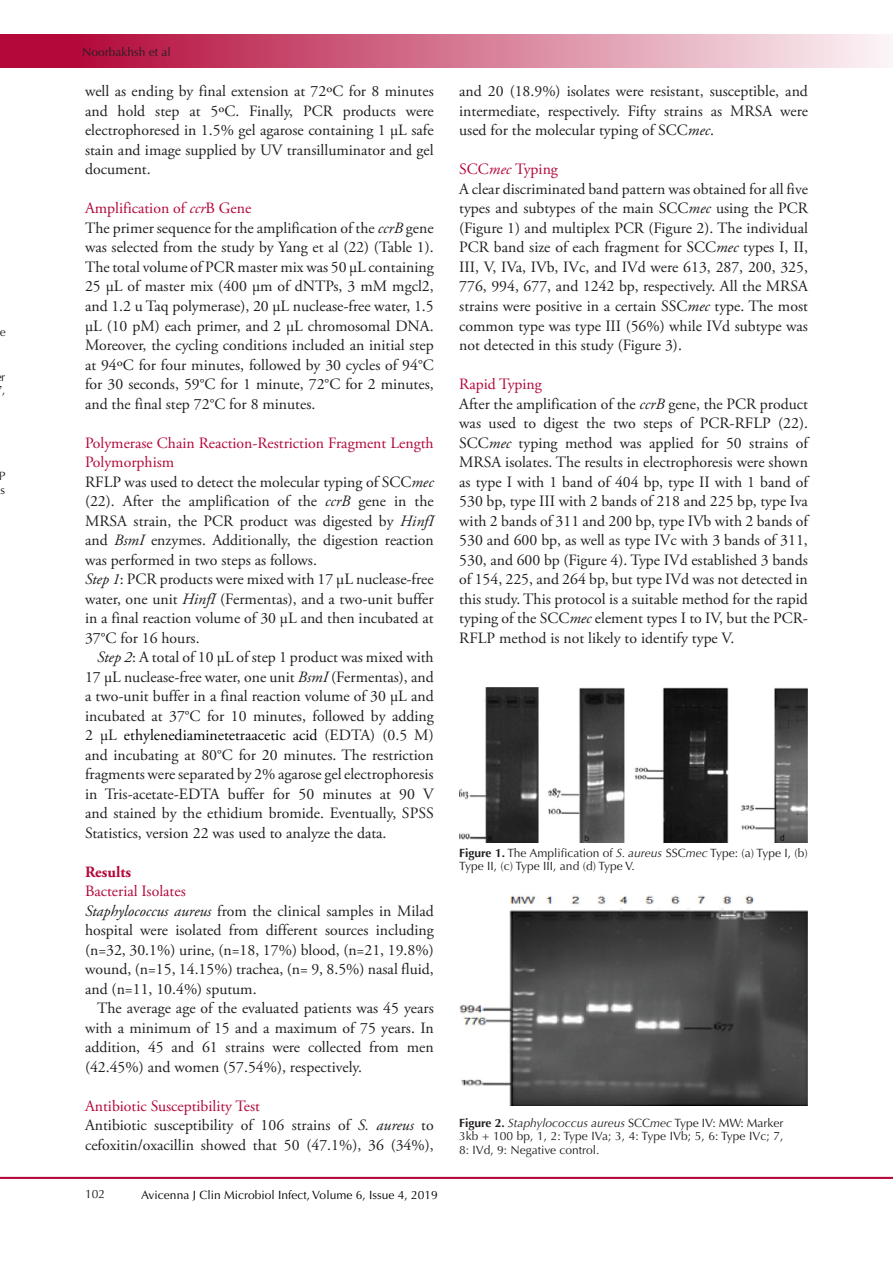
<style>
.page{position:relative;width:893px;height:1263px;background:#fff}
.page>*{position:absolute;margin:0;border:0;box-sizing:border-box;transform-origin:0 0}
.Pa0{font:15.75px/19.5px "Adobe Garamond Pro";color:#221e1f;text-align:justify}
.Default{font:15.75px/19.5px "Adobe Garamond Pro";color:#221e1f;text-align:justify}
.t1{font:15.75px/19.5px "Adobe Garamond Pro";color:#b30738}
.t2{font:700 15.75px "Adobe Garamond Pro";color:#b30738}
.t3{font:12px/13.2px "Optima LT Std";color:#231f20}
.t4{font:12px "Optima LT Std";color:#040503}
.s1{font-style:italic}
.s2{color:#000}
.s3{font-weight:700}
</style>
<div class="page">
<hr style="left:0;top:1177px;width:893px;height:1px;background:#b30838">
<div style="left:0;top:35px;width:893px;height:33px;background:linear-gradient(to right,#ad002a,#fbf4f6)"></div>
<img style="left:459px;top:688px;width:349px;height:155px">
<img style="left:459px;top:895px;width:349px;height:211px">
<p class="t3" style="left:-1px;top:326px;width:7px">e</p>
<p class="t3" style="left:1px;top:370px;width:6px">r ,</p>
<p class="t3" style="left:-1px;top:470px;width:8px">P s</p>
<p class="t3" style="left:82px;top:46px;width:90px">Noorbakhsh et al</p>
<p class="Default" style="left:85px;top:82px;width:350px">well as ending by final extension at 72ºC for 8 minutes and hold step at 5ºC. Finally, PCR products were electrophoresed in 1.5% gel agarose containing 1 μL safe stain and image supplied by UV transilluminator and gel document.</p>
<p class="t1" style="left:85px;top:199px;width:168px">Amplification of <span class="s1">ccr</span>B Gene</p>
<p class="Pa0" style="left:85px;top:219px;width:350px">The primer sequence for the amplification of the <span class="s1">ccrB</span> gene was selected from the study by Yang et al (22) (Table 1).<br>The total volume of PCR master mix was 50 μL containing 25 μL of master mix (400 μm of dNTPs, 3 mM mgcl2, and 1.2 u Taq polymerase), 20 μL nuclease-free water, 1.5 μL (10 pM) each primer, and 2 μL chromosomal DNA.<br>Moreover, the cycling conditions included an initial step at 94ºC for four minutes, followed by 30 cycles of 94°C for 30 seconds, 59°C for 1 minute, 72°C for 2 minutes, and the final step 72°C for 8 minutes.</p>
<p class="t1" style="left:85px;top:433px;width:350px">Polymerase Chain Reaction-Restriction Fragment Length<br>Polymorphism</p>
<p class="Pa0" style="left:85px;top:472px;width:350px">RFLP was used to detect the molecular typing of SCC<span class="s1">mec </span>(22). After the amplification of the <span class="s1">ccrB</span> gene in the MRSA strain, the PCR product was digested by <span class="s1">HinfI </span>and <span class="s1">BsmI</span> enzymes. Additionally, the digestion reaction was performed in two steps as follows.</p>
<p class="Pa0" style="left:85px;top:570px;width:350px"><span class="s1">Step 1</span>: PCR products were mixed with 17 μL nuclease-free water, one unit <span class="s1">HinfI</span> (Fermentas), and a two-unit buffer in a final reaction volume of 30 μL and then incubated at 37°C for 16 hours.</p>
<p class="Pa0" style="left:85px;top:648px;width:350px;text-indent:12px"><span class="s1">Step 2</span>: A total of 10 μL of step 1 product was mixed with 17 μL nuclease-free water, one unit <span class="s1">BsmI</span> (Fermentas), and a two-unit buffer in a final reaction volume of 30 μL and incubated at 37°C for 10 minutes, followed by adding 2 μL <span class="s2">ethylenediaminetetraacetic acid</span> (EDTA) (0.5 M) and incubating at 80°C for 20 minutes. The restriction fragments were separated by 2% agarose gel electrophoresis in Tris-acetate-EDTA buffer for 50 minutes at 90 V and stained by the ethidium bromide. Eventually, SPSS Statistics, version 22 was used to analyze the data.</p>
<p class="t2" style="left:85px;top:862px;width:48px">Results</p>
<p class="t1" style="left:85px;top:882px;width:102px">Bacterial Isolates</p>
<p class="Pa0" style="left:85px;top:901px;width:350px"><span class="s1">Staphylococcus aureus</span> from the clinical samples in Milad hospital were isolated from different sources including (n=32, 30.1%) urine, (n=18, 17%) blood, (n=21, 19.8%) wound, (n=15, 14.15%) trachea, (n= 9, 8.5%) nasal fluid, and (n=11, 10.4%) sputum.</p>
<p class="Pa0" style="left:85px;top:999px;width:350px;text-indent:12px">The average age of the evaluated patients was 45 years with a minimum of 15 and a maximum of 75 years. In addition, 45 and 61 strains were collected from men (42.45%) and women (57.54%), respectively.</p>
<p class="t1" style="left:85px;top:1096px;width:177px">Antibiotic Susceptibility Test</p>
<p class="Pa0" style="left:85px;top:1116px;width:350px">Antibiotic susceptibility of 106 strains of <span class="s1">S. aureus</span> to cefoxitin/oxacillin showed that 50 (47.1%), 36 (34%),</p>
<p class="t3" style="left:85px;top:1188px;width:22px">102</p>
<p class="t4" style="left:141px;top:1188px;width:298px">Avicenna J Clin Microbiol Infect, Volume 6, Issue 4, 2019</p>
<p class="Pa0" style="left:459px;top:82px;width:350px">and 20 (18.9%) isolates were resistant, susceptible, and intermediate, respectively. Fifty strains as MRSA were used for the molecular typing of SCC<span class="s1">mec</span>.</p>
<p class="t1" style="left:459px;top:160px;width:100px">SCC<span class="s1">mec</span> Typing</p>
<p class="Pa0" style="left:459px;top:180px;width:350px">A clear discriminated band pattern was obtained for all five types and subtypes of the main SCC<span class="s1">mec</span> using the PCR (Figure 1) and multiplex PCR (Figure 2). The individual PCR band size of each fragment for SCC<span class="s1">mec</span> types I, II, III, V, IVa, IVb, IVc, and IVd were 613, 287, 200, 325, 776, 994, 677, and 1242 bp, respectively. All the MRSA strains were positive in a certain SSC<span class="s1">mec</span> type. The most common type was type III (56%) while IVd subtype was not detected in this study (Figure 3).</p>
<p class="t1" style="left:459px;top:375px;width:84px">Rapid Typing</p>
<p class="Pa0" style="left:459px;top:394px;width:350px">After the amplification of the <span class="s1">ccrB</span> gene, the PCR product was used to digest the two steps of PCR-RFLP (22).<br>SCC<span class="s1">mec</span> typing method was applied for 50 strains of MRSA isolates. The results in electrophoresis were shown as type I with 1 band of 404 bp, type II with 1 band of 530 bp, type III with 2 bands of 218 and 225 bp, type Iva with 2 bands of 311 and 200 bp, type IVb with 2 bands of 530 and 600 bp, as well as type IVc with 3 bands of 311, 530, and 600 bp (Figure 4). Type IVd established 3 bands of 154, 225, and 264 bp, but type IVd was not detected in this study. This protocol is a suitable method for the rapid typing of the SCC<span class="s1">mec</span> element types I to IV, but the PCR-RFLP method is not likely to identify type V.</p>
<p class="t3" style="left:459px;top:847px;width:350px"><span class="s3">Figure 1.</span> The Amplification of <span class="s1">S. aureus</span> SSC<span class="s1">mec</span> Type: (a) Type I, (b)<br>Type II, (c) Type III, and (d) Type V.</p>
<p class="t3" style="left:459px;top:1117px;width:326px;text-align:justify"><span class="s3">Figure 2.</span> <span class="s1">Staphylococcus aureus</span> SCC<span class="s1">mec</span> Type IV: MW: Marker 3kb + 100 bp, 1, 2: Type IVa; 3, 4: Type IVb; 5, 6: Type IVc; 7, 8: IVd, 9: Negative control.</p>
</div>
